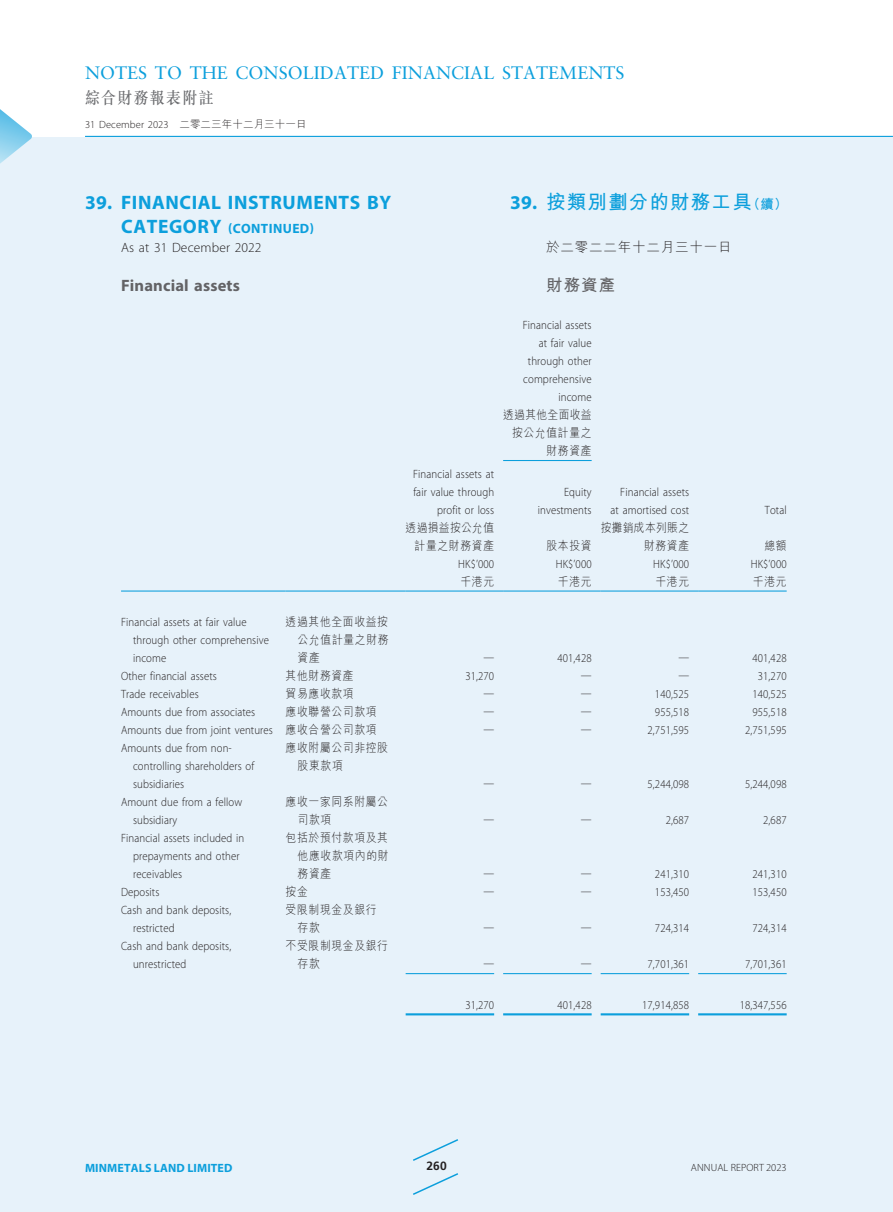
<style>
.page{position:relative;width:893px;height:1212px;background:#e7f2fa}
.page>*{position:absolute;margin:0;border:0;box-sizing:border-box;transform-origin:0 0}
._03_H1{font:700 19.5px "Myriad Pro";letter-spacing:.03em;color:#0c9fdc}
._03_H1-2{font:700 19.5px "M Hei HK";letter-spacing:.06em;color:#0c9fdc}
.t1{font:18px "Sabon LT Std";letter-spacing:.005em;color:#0c9fdc}
._04___H2{font:700 16.5px "Myriad Pro";letter-spacing:.01em;color:#636366}
.t2{font:500 16.5px "M Sung HK";letter-spacing:.095em;color:#6c6d70;scale:.9 1}
._04___H2-2{font:700 16.5px "M Hei HK";color:#636366}
._03_H1-3{font:700 13.5px "Myriad Pro";letter-spacing:.03em;color:#0c9fdc}
._01_Body_Text{font:300 13.5px "Myriad Pro";letter-spacing:.01em;color:#231f20}
._03_H1-4{font:300 13.5px "M Hei HK";letter-spacing:.06em;color:#231f20}
._01_Body_Text-2{font:300 12px/18px "Myriad Pro";letter-spacing:.01em;color:#231f20;text-align:right;scale:.9 1}
._15_Table_Stub{font:300 12px/18px "Myriad Pro";letter-spacing:.01em;color:#231f20;scale:.9 1}
._15_Table_Stub-2{font:300 12px/18px "M Hei HK";letter-spacing:.06em;color:#231f20;scale:.9 1}
._01_Body_Text-3{font:300 12px/18px "M Hei HK";letter-spacing:.06em;color:#231f20;text-align:right;scale:.9 1}
._01_Body_Text-4{font:300 12px/18px "M Hei HK";letter-spacing:.03em;color:#231f20;text-align:right;scale:.9 1}
.t3{font:700 12px "Myriad Pro";letter-spacing:.01em;color:#0c9fdc}
.t4{font:700 12px "Frutiger LT Std";color:#231f20}
.t5{font:300 10.5px "Myriad Pro";letter-spacing:.01em;color:#231f20}
.s1{font-family:"M Hei HK"}
.s2{font-size:19.5px}
.s3{font-family:"Myriad Pro"}
.s4{font-size:13.5px}
</style>
<div class="page">
<div style="left:0;top:0;width:893px;height:136px;background:#fff"></div>
<svg style="left:413px;top:1173px;width:46px;height:22px"></svg>
<svg style="left:413px;top:1139px;width:46px;height:22px"></svg>
<hr style="left:85px;top:136px;width:808px;height:1px;background:#0c9fdc">
<svg style="left:0;top:109px;width:32px;height:55px"></svg>
<hr style="left:503px;top:460px;width:89px;height:1px;background:#0c9fdc">
<hr style="left:121px;top:590px;width:165px;height:1px;background:#0c9fdc">
<hr style="left:286px;top:590px;width:120px;height:1px;background:#0c9fdc">
<hr style="left:406px;top:590px;width:97px;height:1px;background:#0c9fdc">
<hr style="left:503px;top:590px;width:98px;height:1px;background:#0c9fdc">
<hr style="left:601px;top:590px;width:97px;height:1px;background:#0c9fdc">
<hr style="left:698px;top:590px;width:89px;height:1px;background:#0c9fdc">
<hr style="left:406px;top:973px;width:88px;height:1px;background:#0c9fdc">
<hr style="left:503px;top:973px;width:89px;height:1px;background:#0c9fdc">
<hr style="left:601px;top:973px;width:88px;height:1px;background:#0c9fdc">
<hr style="left:698px;top:973px;width:89px;height:1px;background:#0c9fdc">
<hr style="left:406px;top:1013px;width:88px;height:2px;background:#0c9fdc">
<hr style="left:503px;top:1013px;width:89px;height:2px;background:#0c9fdc">
<hr style="left:601px;top:1013px;width:88px;height:2px;background:#0c9fdc">
<hr style="left:698px;top:1013px;width:89px;height:2px;background:#0c9fdc">
<h2 class="t1" style="left:85px;top:62px;width:541px">NOTES TO THE CONSOLIDATED FINANCIAL STATEMENTS</h2>
<h3 class="t2" style="left:85px;top:86px;width:144px">綜合財務報表附註</h3>
<p class="t5" style="left:85px;top:119px;width:223px">31 December 2023 <span class="s1">二零二三年十二月三十一日</span></p>
<p class="_03_H1" style="left:85px;top:189px;width:308px">39. FINANCIAL INSTRUMENTS BY</p>
<p class="_03_H1-3" style="left:121px;top:219px;width:194px"><span class="s2">CATEGORY</span> (CONTINUED)</p>
<p class="_01_Body_Text" style="left:121px;top:240px;width:142px">As at 31 December 2022</p>
<p class="_04___H2" style="left:121px;top:275px;width:120px">Financial assets</p>
<p class="_15_Table_Stub" style="left:133px;top:613px;width:153px;text-indent:-12px">Financial assets at fair value through other comprehensive income</p>
<p class="_15_Table_Stub-2" style="left:298px;top:612px;width:103px;text-align:justify;text-indent:-12px">透過其他全面收益按公允值計量之財務資產</p>
<p class="_03_H1-2" style="left:510px;top:187px;width:279px"><span class="s3">39.</span> 按類別劃分的財務工具<span class="s4">（續）</span></p>
<p class="_03_H1-4" style="left:546px;top:238px;width:187px">於二零二二年十二月三十一日</p>
<p class="_04___H2-2" style="left:546px;top:273px;width:70px">財務資產</p>
<p class="_01_Body_Text-2" style="left:413px;top:465px;width:92px">Financial assets at fair value through profit or loss</p>
<p class="_01_Body_Text-4" style="left:406px;top:518px;width:100px">透過損益按公允值計量之財務資產</p>
<p class="_01_Body_Text-2" style="left:523px;top:316px;width:78px">Financial assets at fair value through other comprehensive income</p>
<p class="_01_Body_Text-3" style="left:503px;top:405px;width:100px">透過其他全面收益按公允值計量之財務資產</p>
<p class="_01_Body_Text-2" style="left:538px;top:483px;width:61px">Equity investments</p>
<p class="_01_Body_Text-2" style="left:611px;top:483px;width:89px">Financial assets at amortised cost</p>
<p class="_01_Body_Text-3" style="left:546px;top:536px;width:52px">股本投資</p>
<p class="_01_Body_Text-4" style="left:601px;top:518px;width:100px">按攤銷成本列賬之財務資產</p>
<p class="_01_Body_Text-2" style="left:765px;top:501px;width:26px">Total</p>
<p class="_01_Body_Text-3" style="left:764px;top:536px;width:26px">總額</p>
<p class="_01_Body_Text-2" style="left:458px;top:555px;width:41px">HK$’000</p>
<p class="_01_Body_Text-2" style="left:556px;top:555px;width:41px">HK$’000</p>
<p class="_01_Body_Text-2" style="left:653px;top:555px;width:41px">HK$’000</p>
<p class="_01_Body_Text-2" style="left:751px;top:555px;width:41px">HK$’000</p>
<p class="_01_Body_Text-3" style="left:460px;top:572px;width:39px">千港元</p>
<p class="_01_Body_Text-3" style="left:558px;top:572px;width:39px">千港元</p>
<p class="_01_Body_Text-3" style="left:655px;top:572px;width:39px">千港元</p>
<p class="_01_Body_Text-3" style="left:753px;top:572px;width:39px">千港元</p>
<p class="_01_Body_Text-2" style="left:483px;top:648px;width:14px">—</p>
<p class="_01_Body_Text-2" style="left:557px;top:649px;width:40px">401,428</p>
<p class="_01_Body_Text-2" style="left:678px;top:648px;width:14px">—</p>
<p class="_01_Body_Text-2" style="left:752px;top:649px;width:40px">401,428</p>
<p class="_15_Table_Stub" style="left:121px;top:667px;width:108px">Other financial assets</p>
<p class="_15_Table_Stub-2" style="left:286px;top:666px;width:77px">其他財務資產</p>
<p class="_01_Body_Text-2" style="left:465px;top:667px;width:34px">31,270</p>
<p class="_01_Body_Text-2" style="left:581px;top:666px;width:14px">—</p>
<p class="_01_Body_Text-2" style="left:678px;top:666px;width:14px">—</p>
<p class="_01_Body_Text-2" style="left:758px;top:667px;width:34px">31,270</p>
<p class="_15_Table_Stub" style="left:121px;top:685px;width:88px">Trade receivables</p>
<p class="_15_Table_Stub-2" style="left:286px;top:684px;width:77px">貿易應收款項</p>
<p class="_01_Body_Text-2" style="left:483px;top:684px;width:14px">—</p>
<p class="_01_Body_Text-2" style="left:581px;top:684px;width:14px">—</p>
<p class="_01_Body_Text-2" style="left:655px;top:685px;width:40px">140,525</p>
<p class="_01_Body_Text-2" style="left:752px;top:685px;width:40px">140,525</p>
<p class="_15_Table_Stub" style="left:121px;top:703px;width:151px">Amounts due from associates</p>
<p class="_15_Table_Stub-2" style="left:286px;top:702px;width:103px">應收聯營公司款項</p>
<p class="_01_Body_Text-2" style="left:483px;top:702px;width:14px">—</p>
<p class="_01_Body_Text-2" style="left:581px;top:702px;width:14px">—</p>
<p class="_01_Body_Text-2" style="left:655px;top:703px;width:40px">955,518</p>
<p class="_01_Body_Text-2" style="left:752px;top:703px;width:40px">955,518</p>
<p class="_15_Table_Stub" style="left:121px;top:721px;width:170px">Amounts due from joint ventures</p>
<p class="_15_Table_Stub-2" style="left:286px;top:720px;width:103px">應收合營公司款項</p>
<p class="_01_Body_Text-2" style="left:483px;top:720px;width:14px">—</p>
<p class="_01_Body_Text-2" style="left:581px;top:720px;width:14px">—</p>
<p class="_01_Body_Text-2" style="left:648px;top:721px;width:48px">2,751,595</p>
<p class="_01_Body_Text-2" style="left:745px;top:721px;width:48px">2,751,595</p>
<p class="_15_Table_Stub" style="left:133px;top:739px;width:136px;text-indent:-12px">Amounts due from non&shy;controlling shareholders of subsidiaries</p>
<p class="_15_Table_Stub-2" style="left:298px;top:738px;width:102px;text-indent:-12px">應收附屬公司非控股股東款項</p>
<p class="_01_Body_Text-2" style="left:483px;top:774px;width:14px">—</p>
<p class="_01_Body_Text-2" style="left:581px;top:774px;width:14px">—</p>
<p class="_01_Body_Text-2" style="left:648px;top:775px;width:48px">5,244,098</p>
<p class="_01_Body_Text-2" style="left:745px;top:775px;width:48px">5,244,098</p>
<p class="_15_Table_Stub" style="left:133px;top:793px;width:123px;text-indent:-12px">Amount due from a fellow subsidiary</p>
<p class="_15_Table_Stub-2" style="left:298px;top:792px;width:102px;text-indent:-12px">應收一家同系附屬公司款項</p>
<p class="_15_Table_Stub" style="left:133px;top:829px;width:125px;text-indent:-12px">Financial assets included in prepayments and other receivables</p>
<p class="_15_Table_Stub-2" style="left:298px;top:828px;width:103px;text-align:justify;text-indent:-12px">包括於預付款項及其他應收款項內的財務資產</p>
<p class="_01_Body_Text-2" style="left:483px;top:810px;width:14px">—</p>
<p class="_01_Body_Text-2" style="left:581px;top:810px;width:14px">—</p>
<p class="_01_Body_Text-2" style="left:666px;top:811px;width:28px">2,687</p>
<p class="_01_Body_Text-2" style="left:763px;top:811px;width:28px">2,687</p>
<p class="_01_Body_Text-2" style="left:483px;top:864px;width:14px">—</p>
<p class="_01_Body_Text-2" style="left:581px;top:864px;width:14px">—</p>
<p class="_01_Body_Text-2" style="left:655px;top:865px;width:40px">241,310</p>
<p class="_01_Body_Text-2" style="left:752px;top:865px;width:40px">241,310</p>
<p class="_15_Table_Stub" style="left:121px;top:883px;width:44px">Deposits</p>
<p class="_15_Table_Stub-2" style="left:286px;top:882px;width:26px">按金</p>
<p class="_01_Body_Text-2" style="left:483px;top:882px;width:14px">—</p>
<p class="_01_Body_Text-2" style="left:581px;top:882px;width:14px">—</p>
<p class="_01_Body_Text-2" style="left:655px;top:883px;width:40px">153,450</p>
<p class="_01_Body_Text-2" style="left:752px;top:883px;width:40px">153,450</p>
<p class="_15_Table_Stub" style="left:133px;top:901px;width:111px;text-indent:-12px">Cash and bank deposits, restricted</p>
<p class="_15_Table_Stub-2" style="left:298px;top:900px;width:89px;text-indent:-12px">受限制現金及銀行存款</p>
<p class="_01_Body_Text-2" style="left:483px;top:918px;width:14px">—</p>
<p class="_01_Body_Text-2" style="left:581px;top:918px;width:14px">—</p>
<p class="_01_Body_Text-2" style="left:655px;top:919px;width:40px">724,314</p>
<p class="_01_Body_Text-2" style="left:752px;top:919px;width:40px">724,314</p>
<p class="_15_Table_Stub" style="left:133px;top:937px;width:111px;text-indent:-12px">Cash and bank deposits, unrestricted</p>
<p class="_15_Table_Stub-2" style="left:298px;top:936px;width:102px;text-indent:-12px">不受限制現金及銀行存款</p>
<p class="_01_Body_Text-2" style="left:483px;top:954px;width:14px">—</p>
<p class="_01_Body_Text-2" style="left:581px;top:954px;width:14px">—</p>
<p class="_01_Body_Text-2" style="left:648px;top:955px;width:48px">7,701,361</p>
<p class="_01_Body_Text-2" style="left:745px;top:955px;width:48px">7,701,361</p>
<p class="_01_Body_Text-2" style="left:465px;top:996px;width:34px">31,270</p>
<p class="_01_Body_Text-2" style="left:557px;top:996px;width:40px">401,428</p>
<p class="_01_Body_Text-2" style="left:642px;top:996px;width:54px">17,914,858</p>
<p class="_01_Body_Text-2" style="left:740px;top:996px;width:54px">18,347,556</p>
<p class="t3" style="left:85px;top:1160px;width:149px">MINMETALS LAND LIMITED</p>
<p class="t4" style="left:427px;top:1159px;width:22px">260</p>
<p class="t5" style="left:691px;top:1162px;width:97px">ANNUAL REPORT 2023</p>
</div>
